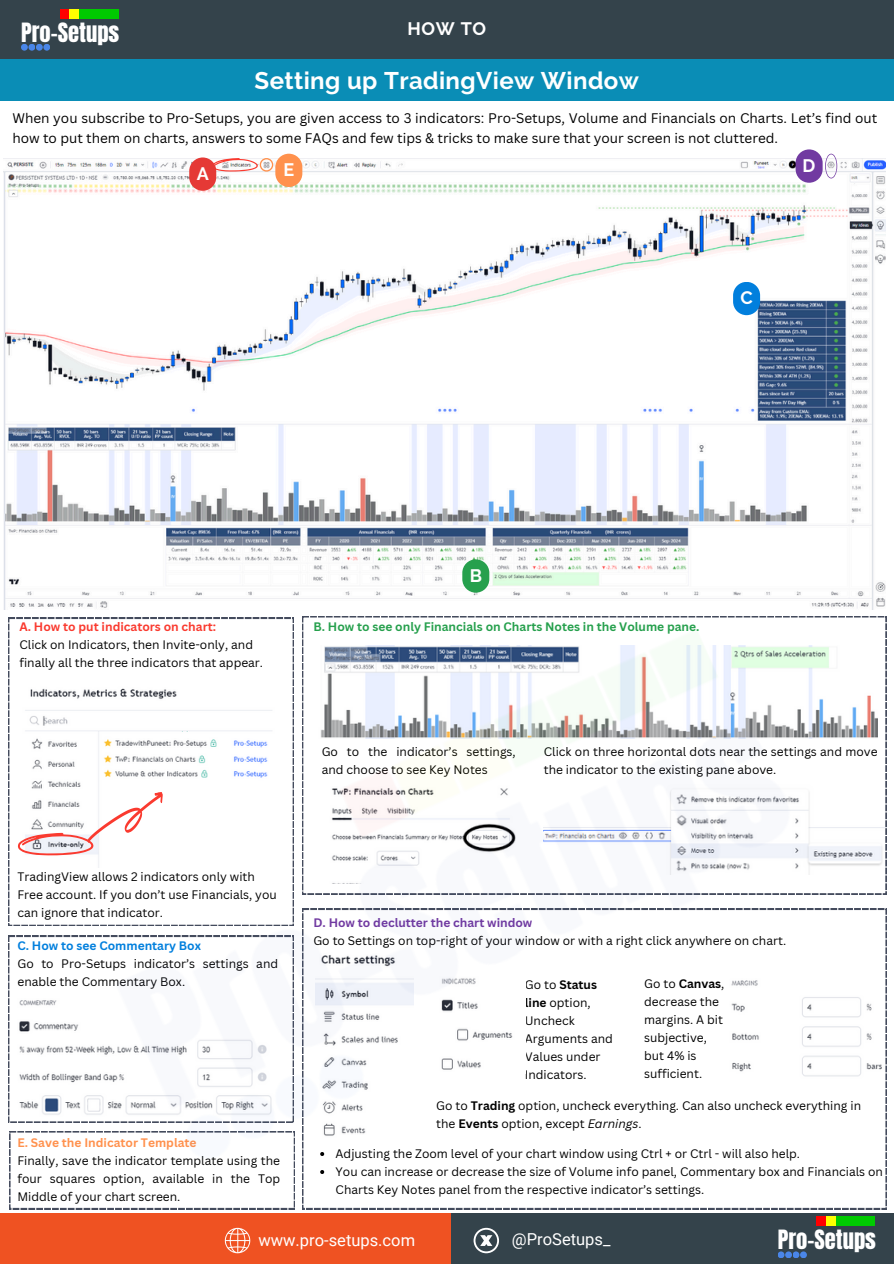
<style>
.page{position:relative;width:894px;height:1264px;background:#fff}
.page>*{position:absolute;margin:0;border:0;box-sizing:border-box;transform-origin:0 0}
.t1{font:700 24px "Raleway";letter-spacing:.015em;color:#fff}
.t2{font:22.65px "Anton";color:#fff}
.t3{font:700 18px "Raleway";color:#fff}
.t4{font:16.5px "Roboto";color:#fff}
.t5{font:13.5px/20.2px "Canva Sans";color:#000}
.t6{font:12px/18px "Canva Sans";color:#000}
.t7{font:700 12px "Canva Sans";color:#26a04d}
.t8{font:700 12px "Canva Sans";color:#713aa1}
.t9{font:700 12px "Canva Sans";color:#fa3a2f}
.t10{font:700 12px "Canva Sans";color:#ff914d}
.t11{font:700 12px "Canva Sans";color:#017fdd}
.s1{font-weight:700}
.s2{font-style:italic}
</style>
<div class="page">
<div style="left:0;top:0;width:893px;height:60px;background:#34434b"></div>
<div style="left:21px;top:44px;width:7px;height:7px;background:#4a86e8;border-radius:50%"></div>
<div style="left:28px;top:44px;width:7px;height:7px;background:#4a86e8;border-radius:50%"></div>
<div style="left:36px;top:44px;width:7px;height:7px;background:#4a86e8;border-radius:50%"></div>
<div style="left:60px;top:9px;width:9px;height:9px;background:#f00"></div>
<div style="left:70px;top:9px;width:9px;height:9px;background:#ff0"></div>
<div style="left:80px;top:9px;width:9px;height:9px;background:#00ca00"></div>
<div style="left:43px;top:44px;width:7px;height:7px;background:#4a86e8;border-radius:50%"></div>
<div style="left:89px;top:9px;width:9px;height:9px;background:#00ca00"></div>
<div style="left:99px;top:9px;width:9px;height:9px;background:#00ca00"></div>
<div style="left:109px;top:9px;width:9px;height:9px;background:#00ca00"></div>
<div style="left:0;top:1213px;width:462px;height:50px;background:#ef5222"></div>
<div style="left:450px;top:1213px;width:443px;height:50px;background:#34434b"></div>
<div style="left:777px;top:1251px;width:7px;height:7px;background:#4a86e8;border-radius:50%"></div>
<svg style="left:784px;top:1251px;width:7px;height:7px"></svg>
<div style="left:792px;top:1251px;width:7px;height:7px;background:#4a86e8;border-radius:50%"></div>
<svg style="left:799px;top:1251px;width:7px;height:7px"></svg>
<svg style="left:476px;top:1248px;width:21px;height:5px"></svg>
<svg style="left:227px;top:1248px;width:21px;height:5px"></svg>
<div style="left:0;top:60px;width:893px;height:41px;background:#0a8db6"></div>
<img style="left:3px;top:158px;width:882px;height:399px">
<div style="left:189px;top:157px;width:27px;height:34px;background:#e53935;border-radius:14px"></div>
<div style="left:732px;top:282px;width:27px;height:33px;background:#017fdd;border-radius:14px"></div>
<div style="left:795px;top:149px;width:27px;height:34px;background:#713aa1;border-radius:14px"></div>
<svg style="left:824px;top:154px;width:13px;height:24px"></svg>
<svg style="left:212px;top:158px;width:61px;height:13px"></svg>
<div style="left:275px;top:154px;width:27px;height:33px;background:#ff914d;border-radius:14px"></div>
<img style="left:4px;top:557px;width:883px;height:691px">
<h2 class="t2" style="left:21px;top:16px;width:100px">Pro-Setups</h2>
<h3 class="t3" style="left:407px;top:18px;width:80px">HOW TO</h3>
<h5 class="t1" style="left:254px;top:66px;width:386px">Setting up TradingView Window</h5>
<p class="t5" style="left:12px;top:108px;width:866px">When you subscribe to Pro-Setups, you are given access to 3 indicators: Pro-Setups, Volume and Financials on Charts. Let’s find out how to put them on charts, answers to some FAQs and few tips &amp; tricks to make sure that your screen is not cluttered.</p>
<p class="t3" style="left:197px;top:163px;width:14px">A</p>
<h6 class="t3" style="left:283px;top:159px;width:12px">E</h6>
<p class="t3" style="left:802px;top:155px;width:14px">D</p>
<p class="t3" style="left:740px;top:287px;width:14px">C</p>
<p class="t9" style="left:19px;top:618px;width:198px">A. How to put indicators on chart:</p>
<p class="t6" style="left:19px;top:635px;width:245px">Click on Indicators, then Invite-only, and finally all the three indicators that appear.</p>
<p class="t3" style="left:469px;top:565px;width:14px">B</p>
<p class="t7" style="left:313px;top:618px;width:387px">B. How to see only Financials on Charts Notes in the Volume pane.</p>
<p class="t6" style="left:321px;top:742px;width:195px">Go to the indicator’s settings, and choose to see Key Notes</p>
<p class="t6" style="left:543px;top:742px;width:335px">Click on three horizontal dots near the settings and move the indicator to the existing pane above.</p>
<p class="t6" style="left:17px;top:867px;width:261px">TradingView allows 2 indicators only with<br>Free account. If you don’t use Financials, you can ignore that indicator.</p>
<p class="t11" style="left:17px;top:937px;width:185px">C. How to see Commentary Box</p>
<p class="t6" style="left:17px;top:954px;width:262px">Go to Pro-Setups indicator’s settings and enable the Commentary Box.</p>
<p class="t10" style="left:17px;top:1133px;width:180px">E. Save the Indicator Template</p>
<p class="t6" style="left:17px;top:1150px;width:264px;text-align:justify">Finally, save the indicator template using the four squares option, available in the Top Middle of your chart screen.</p>
<p class="t8" style="left:313px;top:914px;width:220px">D. How to declutter the chart window</p>
<p class="t6" style="left:313px;top:931px;width:474px">Go to Settings on top-right of your window or with a right click anywhere on chart.</p>
<p class="t6" style="left:524px;top:975px;width:89px">Go to <span class="s1">Status line</span> option,<br>Uncheck<br>Arguments and<br>Values under<br>Indicators.</p>
<p class="t6" style="left:644px;top:973px;width:82px">Go to <span class="s1">Canvas</span>, decrease the margins. A bit subjective, but 4% is sufficient.</p>
<p class="t6" style="left:436px;top:1096px;width:426px">Go to <span class="s1">Trading</span> option, uncheck everything. Can also uncheck everything in the <span class="s1">Events</span> option, except <span class="s2">Earnings</span>.</p>
<p class="t6" style="left:335px;top:1144px;width:466px">Adjusting the Zoom level of your chart window using Ctrl + or Ctrl - will also help.</p>
<p class="t6" style="left:335px;top:1162px;width:548px">You can increase or decrease the size of Volume info panel, Commentary box and Financials on<br>Charts Key Notes panel from the respective indicator’s settings.</p>
<p class="t4" style="left:258px;top:1230px;width:158px">www.pro-setups.com</p>
<p class="t4" style="left:512px;top:1229px;width:100px">@ProSetups_</p>
<h1 class="t2" style="left:777px;top:1223px;width:100px">Pro-Setups</h1>
</div>
